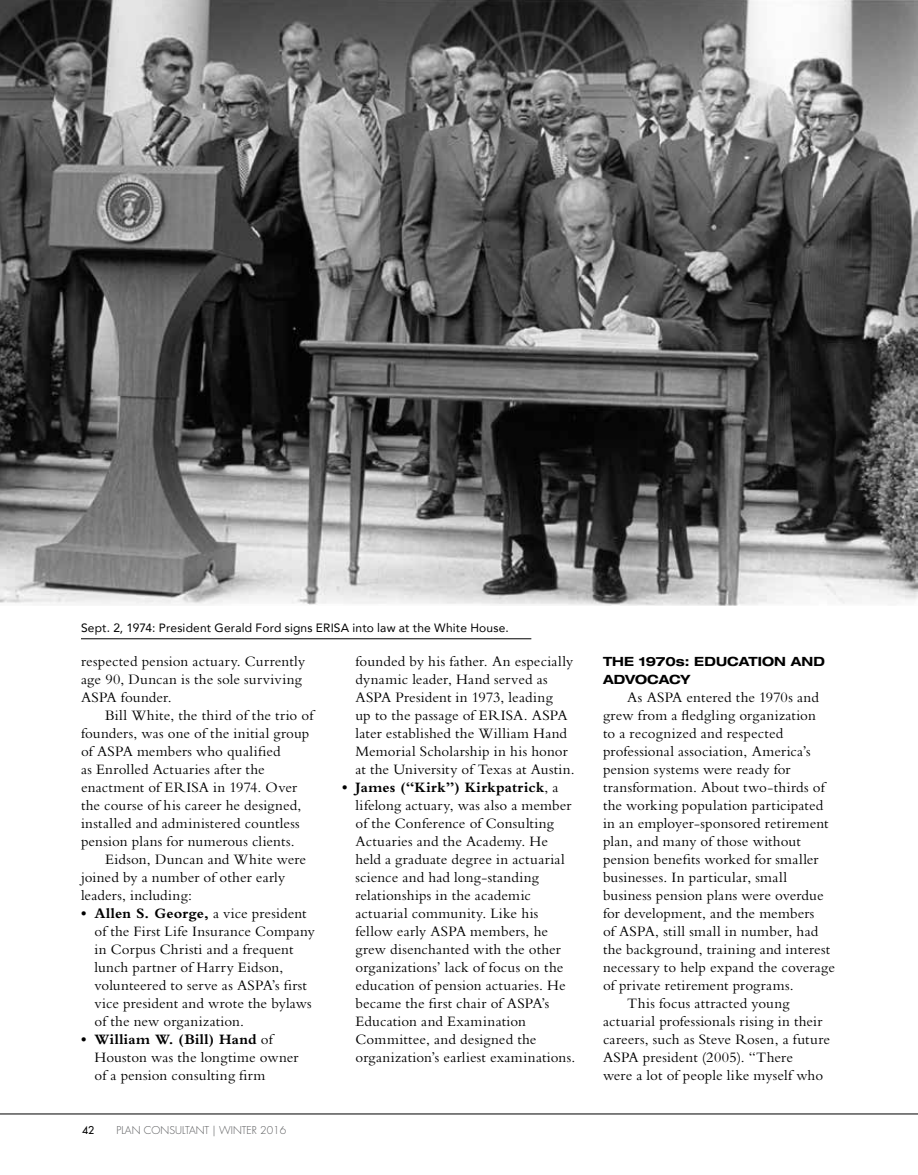
<style>
.page{position:relative;width:918px;height:1175px;background:#fff}
.page>*{position:absolute;margin:0;border:0;box-sizing:border-box;transform-origin:0 0}
.t1{font:15px/18px "Bembo Std";letter-spacing:.01em;color:#000}
.t2{font:700 expanded 12.75px/18px "Helvetica Neue LT Pro";letter-spacing:.005em;color:#000}
.t3{font:12px "Avenir";letter-spacing:.015em;color:#000}
.t4{font:300 10.5px "Futura Std";color:#58595b}
.t5{font:500 10.5px "Futura Std";color:#000}
.s1{font-weight:700}
</style>
<div class="page">
<hr style="left:0;top:1113px;width:918px;height:1px;background:#000">
<img style="left:0;top:0;width:918px;height:606px">
<hr style="left:81px;top:638px;width:450px;height:1px;background:#000">
<p class="t3" style="left:81px;top:618px;width:429px">Sept. 2, 1974: President Gerald Ford signs ERISA into law at the White House.</p>
<p class="t1" style="left:81px;top:652px;width:226px">respected pension actuary. Currently age 90, Duncan is the sole surviving<br>ASPA founder.</p>
<p class="t1" style="left:81px;top:706px;width:234px;text-indent:24px">Bill White, the third of the trio of founders, was one of the initial group of ASPA members who qualified<br>as Enrolled Actuaries after the enactment of ERISA in 1974. Over the course of his career he designed, installed and administered countless pension plans for numerous clients.</p>
<p class="t1" style="left:81px;top:850px;width:227px;text-indent:24px">Eidson, Duncan and White were joined by a number of other early leaders, including:</p>
<p class="t1" style="left:94px;top:904px;width:222px;text-indent:-14px"><span class="s1">• Allen S. George,</span> a vice president of the First Life Insurance Company in Corpus Christi and a frequent lunch partner of Harry Eidson, volunteered to serve as ASPA’s first vice president and wrote the bylaws of the new organization.</p>
<p class="t1" style="left:94px;top:1030px;width:206px;text-indent:-14px"><span class="s1">• William W. (Bill) Hand</span> of<br>Houston was the longtime owner of a pension consulting firm</p>
<p class="t5" style="left:82px;top:1123px;width:14px">42</p>
<p class="t4" style="left:117px;top:1123px;width:171px">PLAN CONSULTANT | WINTER 2016</p>
<p class="t1" style="left:356px;top:652px;width:221px">founded by his father. An especially dynamic leader, Hand served as ASPA President in 1973, leading<br>up to the passage of ERISA. ASPA later established the William Hand Memorial Scholarship in his honor at the University of Texas at Austin.</p>
<p class="t1" style="left:356px;top:778px;width:221px;text-indent:-14px"><span class="s1">• James (“Kirk”) Kirkpatrick</span>, a lifelong actuary, was also a member of the Conference of Consulting<br>Actuaries and the Academy. He held a graduate degree in actuarial science and had long-standing relationships in the academic actuarial community. Like his fellow early ASPA members, he grew disenchanted with the other organizations’ lack of focus on the education of pension actuaries. He became the first chair of ASPA’s<br>Education and Examination<br>Committee, and designed the organization’s earliest examinations.</p>
<p class="t2" style="left:603px;top:652px;width:224px">THE 1970s: EDUCATION AND<br>ADVOCACY</p>
<p class="t1" style="left:627px;top:688px;width:193px">As ASPA entered the 1970s and</p>
<p class="t1" style="left:603px;top:706px;width:214px">grew from a fledgling organization</p>
<p class="t1" style="left:603px;top:724px;width:182px">to a recognized and respected</p>
<p class="t1" style="left:603px;top:742px;width:209px">professional association, America’s</p>
<p class="t1" style="left:603px;top:760px;width:189px">pension systems were ready for</p>
<p class="t1" style="left:603px;top:778px;width:223px">transformation. About two-thirds of</p>
<p class="t1" style="left:603px;top:796px;width:222px">the working population participated</p>
<p class="t1" style="left:603px;top:814px;width:227px">in an employer-sponsored retirement</p>
<p class="t1" style="left:603px;top:832px;width:199px">plan, and many of those without</p>
<p class="t1" style="left:603px;top:850px;width:217px">pension benefits worked for smaller</p>
<p class="t1" style="left:603px;top:868px;width:185px">businesses. In particular, small</p>
<p class="t1" style="left:603px;top:886px;width:222px">business pension plans were overdue</p>
<p class="t1" style="left:603px;top:904px;width:213px">for development, and the members</p>
<p class="t1" style="left:603px;top:922px;width:217px">of ASPA, still small in number, had</p>
<p class="t1" style="left:603px;top:940px;width:229px">the background, training and interest</p>
<p class="t1" style="left:603px;top:958px;width:233px">necessary to help expand the coverage</p>
<p class="t1" style="left:603px;top:976px;width:192px">of private retirement programs.</p>
<p class="t1" style="left:627px;top:994px;width:164px">This focus attracted young</p>
<p class="t1" style="left:603px;top:1012px;width:221px">actuarial professionals rising in their</p>
<p class="t1" style="left:603px;top:1030px;width:229px">careers, such as Steve Rosen, a future</p>
<p class="t1" style="left:603px;top:1048px;width:191px">ASPA president (2005). “There</p>
<p class="t1" style="left:603px;top:1066px;width:222px">were a lot of people like myself who</p>
</div>
